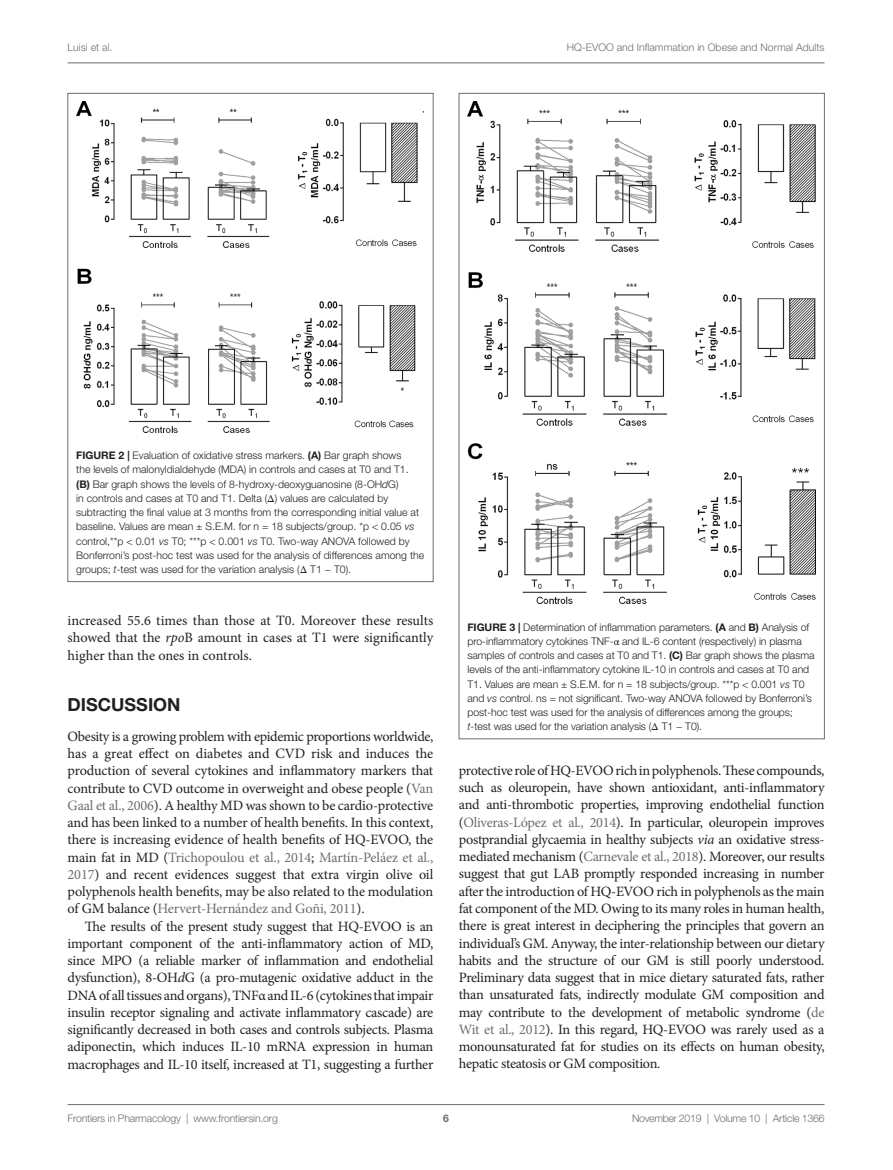
<style>
.page{position:relative;width:893px;height:1170px;background:#fff}
.page>*{position:absolute;margin:0;border:0;box-sizing:border-box;transform-origin:0 0}
._1{font:700 18px "Helvetica Neue LT Std";color:#231f20}
.T{font:14.25px/17.2px "Minion Pro MTC";letter-spacing:-.02em;color:#231f20;text-align:justify}
.T1{font:14.25px/17.2px "Minion Pro MTC";letter-spacing:-.01em;color:#231f20;text-align:justify}
.FC{font:300 10.5px/14.2px "Helvetica Neue LT Std";letter-spacing:-.005em;color:#231f20}
.t1{font:300 10.5px "Helvetica Neue LT Std";letter-spacing:-.015em;color:#6c6d70}
.t2{font:700 10.5px "Helvetica Neue LT Std";color:#6c6d70}
.s1{font-weight:700}
.s2{font-style:italic}
.s3{color:#6c6d70}
</style>
<div class="page">
<hr style="left:68px;top:63px;width:756px;height:1px;background:#6c6d70">
<hr style="left:68px;top:1104px;width:756px;height:1px;background:#6c6d70">
<img style="left:76px;top:102px;width:348px;height:330px">
<img style="left:467px;top:102px;width:349px;height:501px">
<p class="t1" style="left:68px;top:41px;width:46px">Luisi et al.</p>
<p class="t1" style="left:567px;top:41px;width:259px">HQ-EVOO and Inflammation in Obese and Normal Adults</p>
<p class="FC" style="left:76px;top:448px;width:349px"><span class="s1">FIGURE 2 |</span> Evaluation of oxidative stress markers. <span class="s1">(A)</span> Bar graph shows<br>the levels of malonyldialdehyde (MDA) in controls and cases at T0 and T1. <span class="s1">(B)</span> Bar graph shows the levels of 8-hydroxy-deoxyguanosine (8-OH<span class="s2">d</span>G)<br>in controls and cases at T0 and T1. Delta (Δ) values are calculated by subtracting the final value at 3 months from the corresponding initial value at baseline. Values are mean ± S.E.M. for n = 18 subjects/group. *p &lt; 0.05 <span class="s2">vs </span>control,**p &lt; 0.01 <span class="s2">vs</span> T0; ***p &lt; 0.001 <span class="s2">vs</span> T0. Two-way ANOVA followed by Bonferroni’s post-hoc test was used for the analysis of differences among the groups; <span class="s2">t</span>-test was used for the variation analysis (Δ T1 − T0).</p>
<p class="T" style="left:68px;top:612px;width:367px">increased 55.6 times than those at T0. Moreover these results showed that the <span class="s2">rpo</span>B amount in cases at T1 were significantly higher than the ones in controls.</p>
<p class="_1" style="left:68px;top:693px;width:115px">DISCUSSION</p>
<p class="T1" style="left:68px;top:727px;width:367px">Obesity is a growing problem with epidemic proportions worldwide, has a great effect on diabetes and CVD risk and induces the production of several cytokines and inflammatory markers that contribute to CVD outcome in overweight and obese people (<span class="s3">Van Gaal et al., 2006</span>). A healthy MD was shown to be cardio-protective and has been linked to a number of health benefits. In this context, there is increasing evidence of health benefits of HQ-EVOO, the main fat in MD (<span class="s3">Trichopoulou et al., 2014</span>; <span class="s3">Martín-Peláez et al., 2017</span>) and recent evidences suggest that extra virgin olive oil polyphenols health benefits, may be also related to the modulation of GM balance (<span class="s3">Hervert-Hernández and Goñi, 2011</span>).</p>
<p class="T" style="left:68px;top:917px;width:367px;text-indent:17px">The results of the present study suggest that HQ-EVOO is an important component of the anti-inflammatory action of MD, since MPO (a reliable marker of inflammation and endothelial dysfunction), 8-OH<span class="s2">d</span>G (a pro-mutagenic oxidative adduct in the DNA of all tissues and organs), TNFα and IL-6 (cytokines that impair insulin receptor signaling and activate inflammatory cascade) are significantly decreased in both cases and controls subjects. Plasma adiponectin, which induces IL-10 mRNA expression in human macrophages and IL-10 itself, increased at T1, suggesting a further</p>
<p class="FC" style="left:467px;top:620px;width:349px"><span class="s1">FIGURE 3 |</span> Determination of inflammation parameters. <span class="s1">(A</span> and <span class="s1">B)</span> Analysis of pro-inflammatory cytokines TNF-α and IL-6 content (respectively) in plasma samples of controls and cases at T0 and T1. <span class="s1">(C)</span> Bar graph shows the plasma levels of the anti-inflammatory cytokine IL-10 in controls and cases at T0 and T1. Values are mean ± S.E.M. for n = 18 subjects/group. ***p &lt; 0.001 <span class="s2">vs</span> T0 and <span class="s2">vs</span> control. ns = not significant. Two-way ANOVA followed by Bonferroni’s post-hoc test was used for the analysis of differences among the groups; <span class="s2">t</span>-test was used for the variation analysis (Δ T1 − T0).</p>
<p class="T" style="left:459px;top:761px;width:367px">protective role of HQ-EVOO rich in polyphenols. These compounds, such as oleuropein, have shown antioxidant, anti-inflammatory and anti-thrombotic properties, improving endothelial function (<span class="s3">Oliveras-López et al., 2014</span>). In particular, oleuropein improves postprandial glycaemia in healthy subjects <span class="s2">via</span> an oxidative stress‐ mediated mechanism (<span class="s3">Carnevale et al., 2018</span>). Moreover, our results suggest that gut LAB promptly responded increasing in number after the introduction of HQ-EVOO rich in polyphenols as the main fat component of the MD. Owing to its many roles in human health, there is great interest in deciphering the principles that govern an individual’s GM. Anyway, the inter-relationship between our dietary habits and the structure of our GM is still poorly understood.<br>Preliminary data suggest that in mice dietary saturated fats, rather than unsaturated fats, indirectly modulate GM composition and may contribute to the development of metabolic syndrome (<span class="s3">de Wit et al., 2012</span>). In this regard, HQ-EVOO was rarely used as a monounsaturated fat for studies on its effects on human obesity, hepatic steatosis or GM composition.</p>
<p class="t1" style="left:68px;top:1111px;width:212px">Frontiers in Pharmacology | www.frontiersin.org</p>
<p class="t1" style="left:632px;top:1111px;width:194px">November 2019 | Volume 10 | Article 1366</p>
<p class="t2" style="left:443px;top:1111px;width:7px">6</p>
</div>
